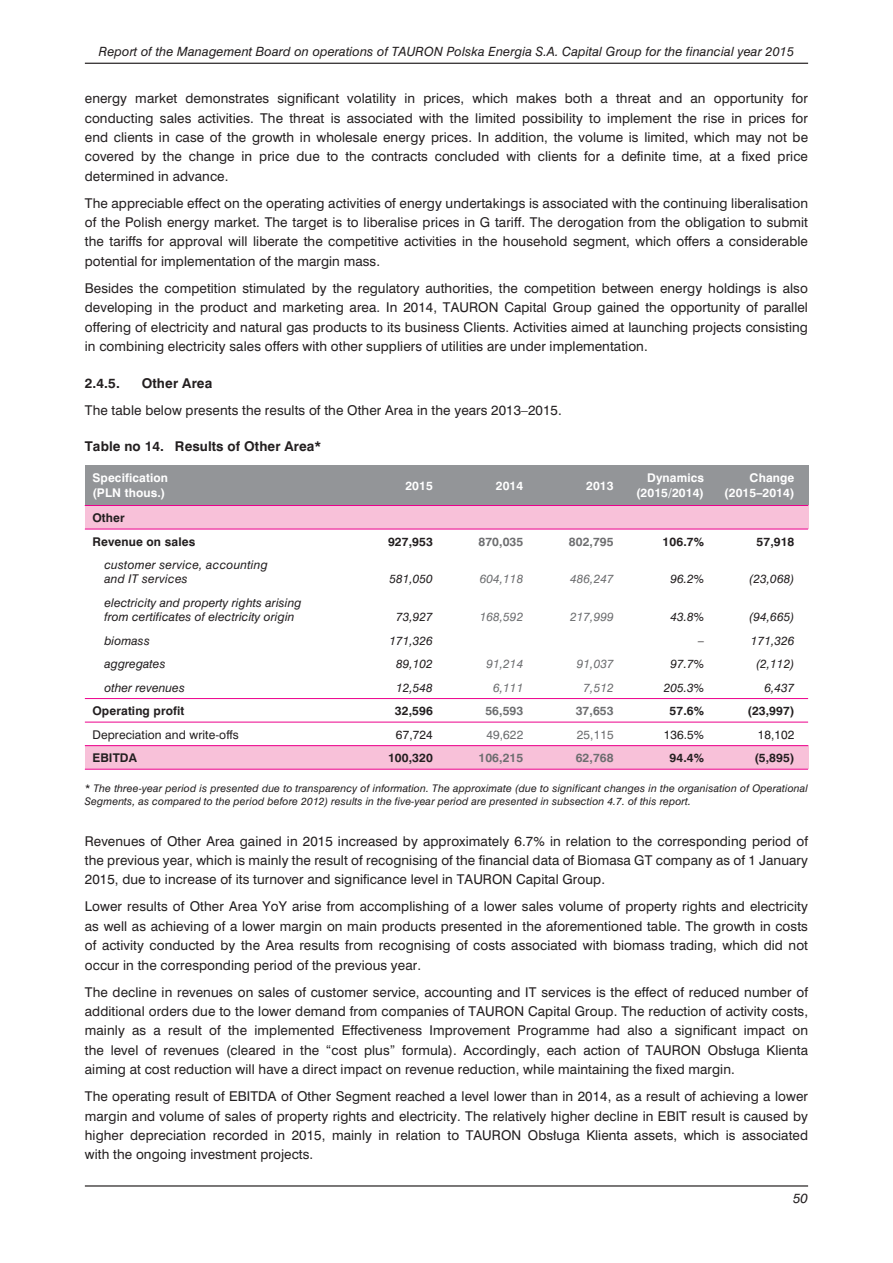
<style>
.page{position:relative;width:893px;height:1263px;background:#fff}
.page>*{position:absolute;margin:0;border:0;box-sizing:border-box;transform-origin:0 0}
.t1{font:13.5px/19.4px "Swis 721 EU";letter-spacing:.005em;color:#231f20;text-align:justify}
.t2{font:700 13.5px "Swis 721 EU";letter-spacing:.005em;color:#231f20}
.t3{font:italic 13.5px "Swis 721 EU";color:#231f20}
.t4{font:italic 12.75px "Swis 721 EU";letter-spacing:.01em;color:#231f20}
.t5{font:italic 12px/14.2px "Swis 721 EU";letter-spacing:.01em;color:#231f20}
.t6{font:700 12px/23.5px "Swis 721 EU";letter-spacing:.01em;color:#231f20}
.t7{font:700 12px/15px "Swis 721 EU";letter-spacing:.01em;color:#fff;text-align:right}
.t8{font:italic 12px "Swis 721 EU";letter-spacing:.01em;color:#6d6e70}
.t9{font:12px "Swis 721 EU";letter-spacing:.01em;color:#231f20}
.t10{font:700 12px "Swis 721 EU";letter-spacing:.01em;color:#6d6e70}
.t11{font:12px "Swis 721 EU";letter-spacing:.01em;color:#6d6e70}
.t12{font:italic 10.5px/13.5px "Swis 721 EU";letter-spacing:.015em;color:#231f20}
</style>
<div class="page">
<div style="left:85px;top:465px;width:723px;height:41px;background:#939598"></div>
<div style="left:85px;top:506px;width:723px;height:23px;background:#f8c1d9"></div>
<div style="left:85px;top:746px;width:723px;height:23px;background:#f8c1d9"></div>
<hr style="left:85px;top:505px;width:723px;height:1px;background:#ec008c">
<hr style="left:85px;top:529px;width:723px;height:1px;background:#ec008c">
<hr style="left:85px;top:698px;width:723px;height:1px;background:#ec008c">
<hr style="left:85px;top:722px;width:723px;height:1px;background:#ec008c">
<hr style="left:85px;top:745px;width:723px;height:1px;background:#ec008c">
<hr style="left:85px;top:769px;width:723px;height:1px;background:#ec008c">
<hr style="left:85px;top:63px;width:723px;height:1px;background:#231f20">
<hr style="left:85px;top:1185px;width:723px;height:2px;background:#231f20">
<p class="t4" style="left:99px;top:47px;width:696px">Report of the Management Board on operations of TAURON Polska Energia S.A. Capital Group for the financial year 2015</p>
<p class="t1" style="left:85px;top:90px;width:724px">energy market demonstrates significant volatility in prices, which makes both a threat and an opportunity for conducting sales activities. The threat is associated with the limited possibility to implement the rise in prices for end clients in case of the growth in wholesale energy prices. In addition, the volume is limited, which may not be covered by the change in price due to the contracts concluded with clients for a definite time, at a fixed price determined in advance.</p>
<p class="t1" style="left:85px;top:195px;width:724px">The appreciable effect on the operating activities of energy undertakings is associated with the continuing liberalisation of the Polish energy market. The target is to liberalise prices in G tariff. The derogation from the obligation to submit the tariffs for approval will liberate the competitive activities in the household segment, which offers a considerable potential for implementation of the margin mass.</p>
<p class="t1" style="left:85px;top:280px;width:724px">Besides the competition stimulated by the regulatory authorities, the competition between energy holdings is also developing in the product and marketing area. In 2014, TAURON Capital Group gained the opportunity of parallel offering of electricity and natural gas products to its business Clients. Activities aimed at launching projects consisting in combining electricity sales offers with other suppliers of utilities are under implementation.</p>
<p class="t2" style="left:85px;top:379px;width:36px">2.4.5.</p>
<p class="t2" style="left:142px;top:379px;width:72px">Other Area</p>
<p class="t1" style="left:85px;top:402px;width:478px">The table below presents the results of the Other Area in the years 2013–2015.</p>
<p class="t2" style="left:85px;top:442px;width:238px">Table no 14. Results of Other Area*</p>
<p class="t7" style="left:92px;top:472px;width:77px;text-align:left">Specification (PLN thous.)</p>
<p class="t7" style="left:405px;top:479px;width:29px">2015</p>
<p class="t7" style="left:496px;top:479px;width:29px">2014</p>
<p class="t7" style="left:586px;top:479px;width:29px">2013</p>
<p class="t7" style="left:636px;top:472px;width:69px">Dynamics (2015/2014)</p>
<p class="t7" style="left:724px;top:472px;width:72px">Change (2015–2014)</p>
<p class="t6" style="left:92px;top:508px;width:104px">Other<br>Revenue on sales</p>
<p class="t6" style="left:388px;top:531px;width:46px">927,953</p>
<p class="t10" style="left:478px;top:537px;width:46px">870,035</p>
<p class="t10" style="left:569px;top:537px;width:46px">802,795</p>
<p class="t6" style="left:662px;top:531px;width:43px">106.7%</p>
<p class="t6" style="left:756px;top:531px;width:39px">57,918</p>
<p class="t5" style="left:104px;top:559px;width:165px">customer service, accounting and IT services</p>
<p class="t5" style="left:104px;top:597px;width:199px">electricity and property rights arising from certificates of electricity origin</p>
<p class="t5" style="left:389px;top:573px;width:45px">581,050</p>
<p class="t8" style="left:479px;top:575px;width:45px">604,118</p>
<p class="t8" style="left:570px;top:575px;width:45px">486,247</p>
<p class="t5" style="left:670px;top:573px;width:35px">96.2%</p>
<p class="t5" style="left:749px;top:573px;width:47px">(23,068)</p>
<p class="t5" style="left:396px;top:611px;width:38px">73,927</p>
<p class="t8" style="left:479px;top:613px;width:45px">168,592</p>
<p class="t8" style="left:570px;top:613px;width:45px">217,999</p>
<p class="t5" style="left:670px;top:611px;width:35px">43.8%</p>
<p class="t5" style="left:749px;top:611px;width:47px">(94,665)</p>
<p class="t5" style="left:104px;top:635px;width:47px">biomass</p>
<p class="t5" style="left:389px;top:635px;width:45px">171,326</p>
<p class="t5" style="left:698px;top:635px;width:7px">–</p>
<p class="t5" style="left:751px;top:635px;width:45px">171,326</p>
<p class="t5" style="left:104px;top:658px;width:63px">aggregates</p>
<p class="t5" style="left:396px;top:658px;width:38px">89,102</p>
<p class="t8" style="left:486px;top:660px;width:38px">91,214</p>
<p class="t8" style="left:577px;top:660px;width:38px">91,037</p>
<p class="t5" style="left:670px;top:658px;width:35px">97.7%</p>
<p class="t5" style="left:756px;top:658px;width:40px">(2,112)</p>
<p class="t5" style="left:104px;top:682px;width:82px">other revenues</p>
<p class="t5" style="left:396px;top:682px;width:38px">12,548</p>
<p class="t8" style="left:493px;top:683px;width:32px">6,111</p>
<p class="t8" style="left:583px;top:683px;width:32px">7,512</p>
<p class="t5" style="left:663px;top:682px;width:42px">205.3%</p>
<p class="t5" style="left:764px;top:682px;width:32px">6,437</p>
<p class="t6" style="left:92px;top:701px;width:93px">Operating profit</p>
<p class="t6" style="left:395px;top:701px;width:39px">32,596</p>
<p class="t10" style="left:485px;top:707px;width:39px">56,593</p>
<p class="t10" style="left:575px;top:707px;width:39px">37,653</p>
<p class="t6" style="left:669px;top:701px;width:36px">57.6%</p>
<p class="t6" style="left:747px;top:701px;width:48px">(23,997)</p>
<p class="t9" style="left:92px;top:730px;width:148px">Depreciation and write-offs</p>
<p class="t9" style="left:396px;top:730px;width:38px">67,724</p>
<p class="t11" style="left:486px;top:730px;width:38px">49,622</p>
<p class="t11" style="left:577px;top:730px;width:38px">25,115</p>
<p class="t9" style="left:663px;top:730px;width:42px">136.5%</p>
<p class="t9" style="left:757px;top:730px;width:38px">18,102</p>
<p class="t6" style="left:92px;top:748px;width:46px">EBITDA</p>
<p class="t6" style="left:388px;top:748px;width:46px">100,320</p>
<p class="t10" style="left:478px;top:754px;width:46px">106,215</p>
<p class="t10" style="left:575px;top:754px;width:39px">62,768</p>
<p class="t6" style="left:669px;top:748px;width:36px">94.4%</p>
<p class="t6" style="left:754px;top:748px;width:42px">(5,895)</p>
<p class="t12" style="left:85px;top:782px;width:724px">* The three-year period is presented due to transparency of information. The approximate (due to significant changes in the organisation of Operational<br>Segments, as compared to the period before 2012) results in the five-year period are presented in subsection 4.7. of this report.</p>
<p class="t1" style="left:85px;top:833px;width:724px">Revenues of Other Area gained in 2015 increased by approximately 6.7% in relation to the corresponding period of the previous year, which is mainly the result of recognising of the financial data of Biomasa GT company as of 1 January 2015, due to increase of its turnover and significance level in TAURON Capital Group.</p>
<p class="t1" style="left:85px;top:898px;width:724px">Lower results of Other Area YoY arise from accomplishing of a lower sales volume of property rights and electricity as well as achieving of a lower margin on main products presented in the aforementioned table. The growth in costs of activity conducted by the Area results from recognising of costs associated with biomass trading, which did not occur in the corresponding period of the previous year.</p>
<p class="t1" style="left:85px;top:984px;width:724px">The decline in revenues on sales of customer service, accounting and IT services is the effect of reduced number of additional orders due to the lower demand from companies of TAURON Capital Group. The reduction of activity costs, mainly as a result of the implemented Effectiveness Improvement Programme had also a significant impact on the level of revenues (cleared in the “cost plus” formula). Accordingly, each action of TAURON Obs³uga Klienta aiming at cost reduction will have a direct impact on revenue reduction, while maintaining the fixed margin.</p>
<p class="t1" style="left:85px;top:1088px;width:724px">The operating result of EBITDA of Other Segment reached a level lower than in 2014, as a result of achieving a lower margin and volume of sales of property rights and electricity. The relatively higher decline in EBIT result is caused by higher depreciation recorded in 2015, mainly in relation to TAURON Obs³uga Klienta assets, which is associated with the ongoing investment projects.</p>
<p class="t3" style="left:793px;top:1194px;width:16px">50</p>
</div>
